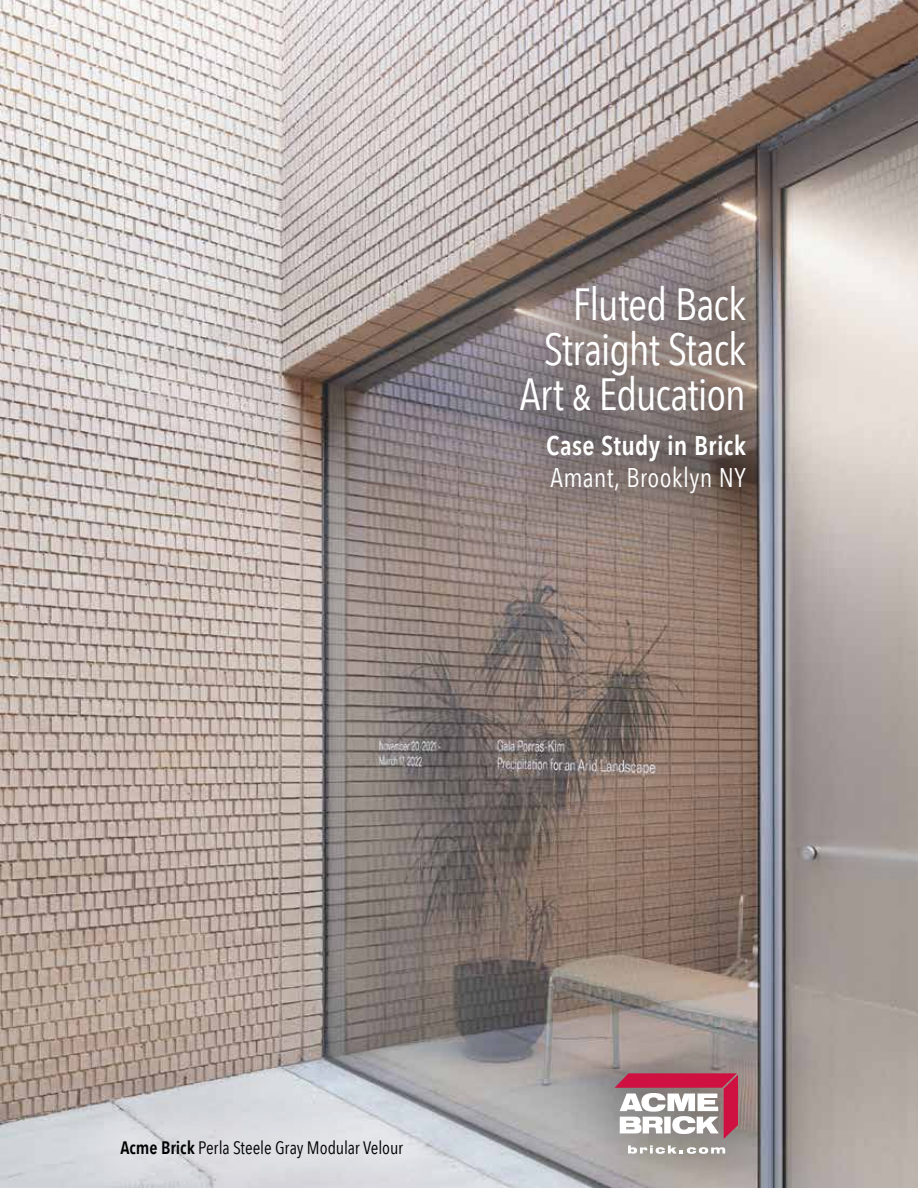
<style>
.page{position:relative;width:918px;height:1188px;background:#fff}
.page>*{position:absolute;margin:0;border:0;box-sizing:border-box;transform-origin:0 0}
.t1{font:45px/45px "Avenir Next Condensed";letter-spacing:-.025em;color:#fff;text-align:right}
.t2{font:600 27px "Avenir Next Condensed";letter-spacing:.01em;color:#fff}
.t3{font:27px "Avenir Next Condensed";letter-spacing:.015em;color:#fff}
.t4{font:18px "Avenir Next Condensed";letter-spacing:-.01em;color:#000}
.s1{font-weight:600}
</style>
<div class="page">
<img style="left:0;top:0;width:918px;height:1188px">
<div style="left:561px;top:1016px;width:238px;height:172px;background:#000;opacity:.15"></div>
<svg style="left:615px;top:1073px;width:123px;height:66px"></svg>
<svg style="left:628px;top:1145px;width:97px;height:9px"></svg>
<div style="left:71px;top:1089px;width:382px;height:99px;background:#fff;opacity:.3"></div>
<div style="left:484px;top:250px;width:302px;height:282px;background:#000;opacity:.15"></div>
<h1 class="t1" style="left:520px;top:280px;width:228px">Fluted Back<br>Straight Stack<br>Art &amp; Education</h1>
<h2 class="t2" style="left:546px;top:422px;width:202px">Case Study in Brick</h2>
<h2 class="t3" style="left:551px;top:454px;width:197px">Amant, Brooklyn NY</h2>
<p class="t4" style="left:121px;top:1132px;width:284px"><span class="s1">Acme Brick</span> Perla Steele Gray Modular Velour</p>
</div>
